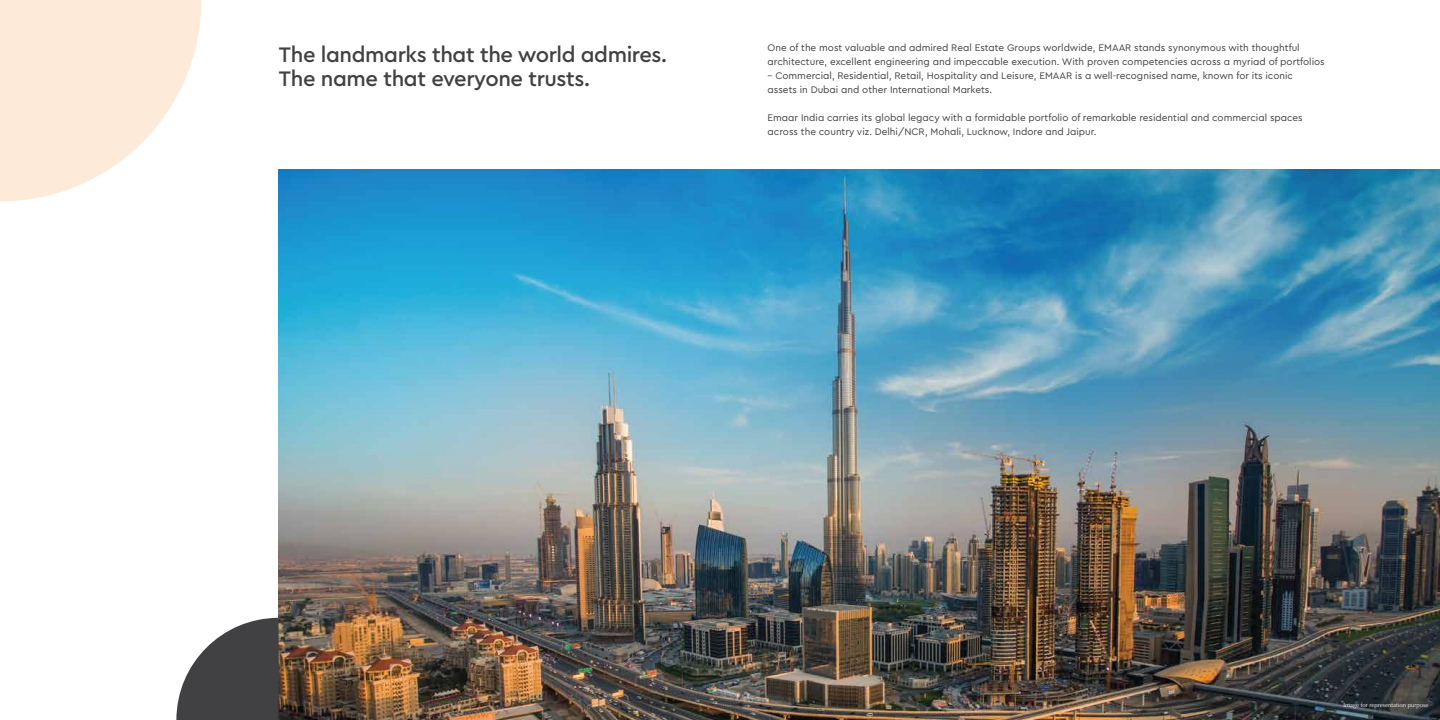
<style>
.page{position:relative;width:1440px;height:720px;background:#fff}
.page>*{position:absolute;margin:0;border:0;box-sizing:border-box;transform-origin:0 0}
.t1{font:500 22px/24px "Cera Godrej Interio";letter-spacing:-.02em;color:#414042}
.t2{font:10px/14px "Cera Godrej Interio";color:#414042}
.t3{font:6px "Optima LT";color:#fff}
</style>
<div class="page">
<img style="left:279px;top:169px;width:1161px;height:551px">
<svg style="left:0;top:0;width:201px;height:201px"></svg>
<svg style="left:176px;top:618px;width:103px;height:102px"></svg>
<h1 class="t1" style="left:279px;top:41px;width:390px">The landmarks that the world admires.<br>The name that everyone trusts.</h1>
<p class="t2" style="left:768px;top:40px;width:559px">One of the most valuable and admired Real Estate Groups worldwide, EMAAR stands synonymous with thoughtful architecture, excellent engineering and impeccable execution. With proven competencies across a myriad of portfolios</p>
<p class="t2" style="left:768px;top:68px;width:527px">– Commercial, Residential, Retail, Hospitality and Leisure, EMAAR is a well-recognised name, known for its iconic assets in Dubai and other International Markets.</p>
<p class="t2" style="left:768px;top:110px;width:537px">Emaar India carries its global legacy with a formidable portfolio of remarkable residential and commercial spaces across the country viz. Delhi/NCR, Mohali, Lucknow, Indore and Jaipur.</p>
<p class="t3" style="left:1344px;top:702px;width:87px">Image for representation purpose</p>
</div>
